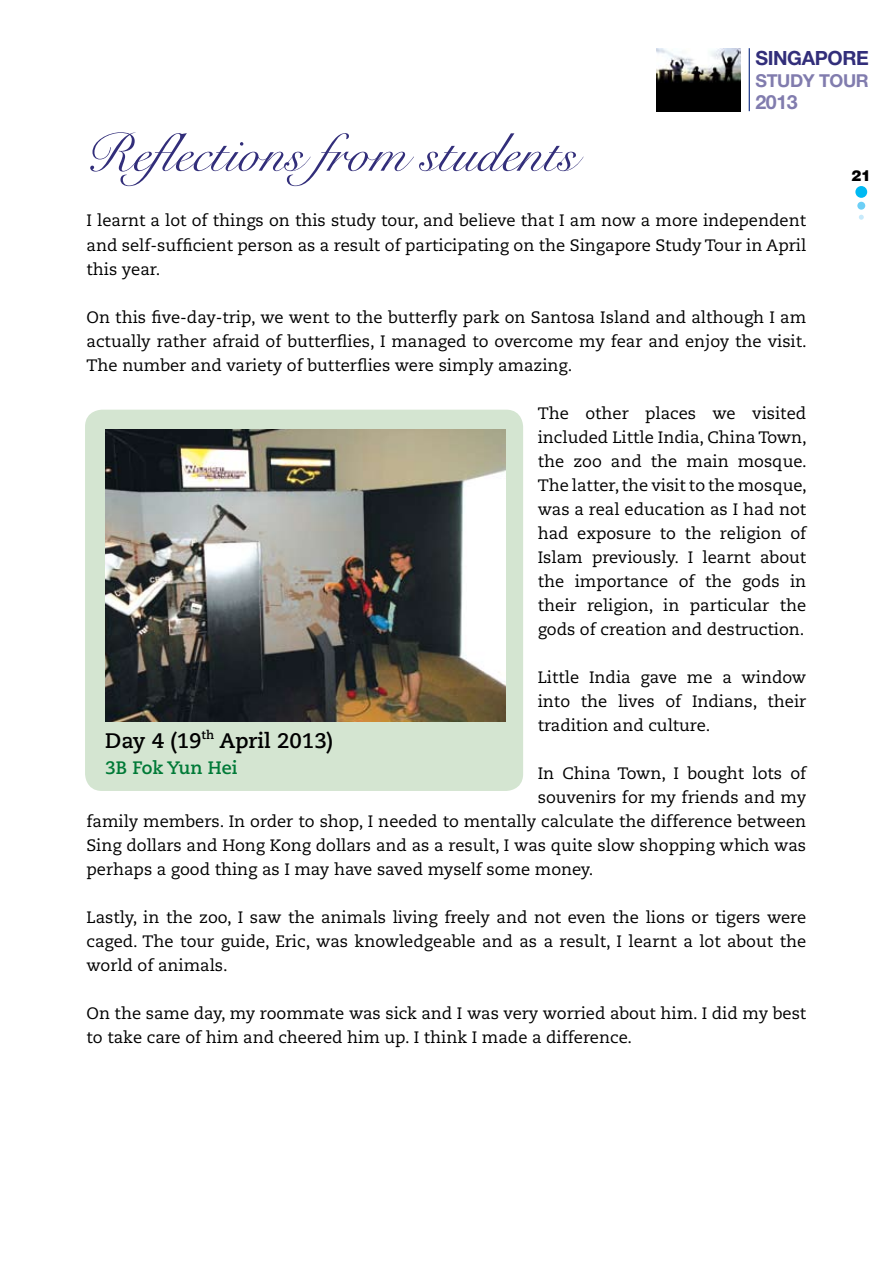
<style>
.page{position:relative;width:893px;height:1263px;background:#fff}
.page>*{position:absolute;margin:0;border:0;box-sizing:border-box;transform-origin:0 0}
.t1{font:54px "Snell Roundhand Script";color:#322e7a}
.t2{font:700 21px "Caecilia";color:#000}
.t3{font:700 19.65px "Helvetica Neue";letter-spacing:-.02em;color:#322e7a}
.t4{font:700 19.65px "Helvetica Neue";color:#817cae}
.t5{font:700 18px "Caecilia";color:#007a37}
.t6{font:700 17.85px "Helvetica Neue";letter-spacing:-.02em;color:#817cae}
.t7{font:16.5px/24px "Caecilia";color:#000;text-align:justify}
.t8{font:900 15px "Helvetica";color:#000}
</style>
<div class="page">
<div style="left:855px;top:186px;width:12px;height:12px;background:#00b9f2;border-radius:50%"></div>
<div style="left:857px;top:202px;width:8px;height:8px;background:#6dcff6;border-radius:50%"></div>
<svg style="left:859px;top:215px;width:5px;height:5px"></svg>
<hr style="left:749px;top:48px;width:1px;height:63px;background:#25408f">
<img style="left:656px;top:48px;width:85px;height:63px">
<div style="left:85px;top:410px;width:438px;height:381px;background:#d4e5d1;border-radius:17px"></div>
<img style="left:105px;top:429px;width:401px;height:292px">
<p class="t3" style="left:755px;top:46px;width:115px">SINGAPORE</p>
<p class="t6" style="left:755px;top:70px;width:115px">STUDY TOUR</p>
<p class="t4" style="left:755px;top:90px;width:44px">2013</p>
<h1 class="t1" style="left:85px;top:122px;width:493px">Reflections from students</h1>
<p class="t7" style="left:87px;top:209px;width:721px">I learnt a lot of things on this study tour, and believe that I am now a more independent and self-sufficient person as a result of participating on the Singapore Study Tour in April this year.</p>
<p class="t7" style="left:87px;top:305px;width:722px">On this five-day-trip, we went to the butterfly park on Santosa Island and although I am actually rather afraid of butterflies, I managed to overcome my fear and enjoy the visit.<br>The number and variety of butterflies were simply amazing.</p>
<p class="t7" style="left:538px;top:401px;width:271px">The other places we visited included Little India, China Town, the zoo and the main mosque.<br>The latter, the visit to the mosque, was a real education as I had not had exposure to the religion of Islam previously. I learnt about the importance of the gods in their religion, in particular the gods of creation and destruction.</p>
<p class="t7" style="left:538px;top:665px;width:270px">Little India gave me a window into the lives of Indians, their tradition and culture.</p>
<p class="t7" style="left:538px;top:761px;width:270px">In China Town, I bought lots of</p>
<p class="t7" style="left:538px;top:785px;width:270px">souvenirs for my friends and my</p>
<p class="t7" style="left:87px;top:809px;width:721px">family members. In order to shop, I needed to mentally calculate the difference between</p>
<p class="t7" style="left:87px;top:833px;width:721px">Sing dollars and Hong Kong dollars and as a result, I was quite slow shopping which was</p>
<p class="t7" style="left:87px;top:857px;width:508px">perhaps a good thing as I may have saved myself some money.</p>
<p class="t7" style="left:87px;top:905px;width:721px">Lastly, in the zoo, I saw the animals living freely and not even the lions or tigers were caged. The tour guide, Eric, was knowledgeable and as a result, I learnt a lot about the world of animals.</p>
<p class="t7" style="left:87px;top:1001px;width:721px">On the same day, my roommate was sick and I was very worried about him. I did my best to take care of him and cheered him up. I think I made a difference.</p>
<p class="t2" style="left:105px;top:728px;width:229px">Day 4 (19<sup>th</sup> April 2013)</p>
<p class="t5" style="left:105px;top:757px;width:134px">3B Fok Yun Hei</p>
<p class="t8" style="left:851px;top:165px;width:22px">21</p>
</div>
